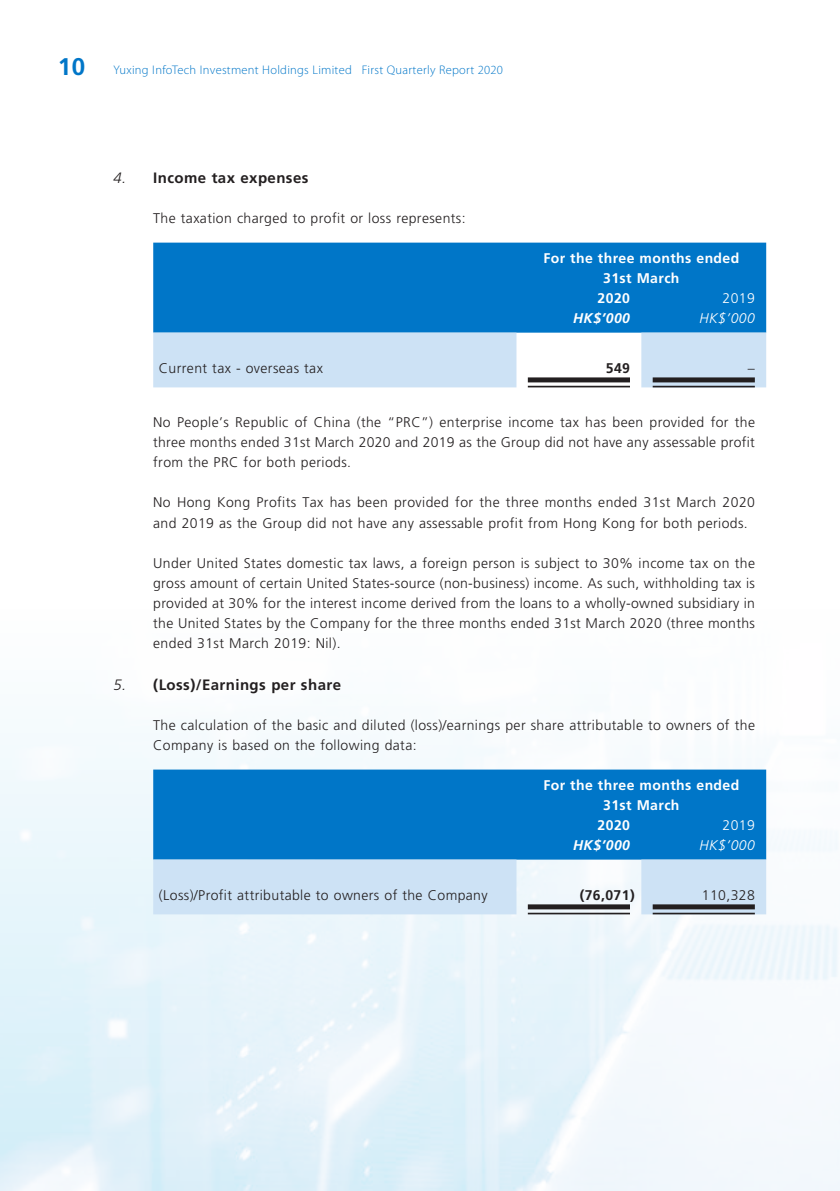
<style>
.page{position:relative;width:840px;height:1191px;background:#fff}
.page>*{position:absolute;margin:0;border:0;box-sizing:border-box;transform-origin:0 0}
.t1{font:700 15px "Frutiger LT Std";letter-spacing:.03em;color:#231f20}
.t2{font:300 14px/20px "Frutiger LT Std";letter-spacing:.03em;color:#231f20;text-align:justify}
.t3{font:700 14px "Frutiger LT Std";letter-spacing:.03em;color:#fff}
.t4{font:italic 700 14px "Frutiger LT Std";letter-spacing:.03em;color:#fff}
.t5{font:italic 300 14px "Frutiger LT Std";letter-spacing:.03em;color:#fff}
.t6{font:700 14px "Frutiger LT Std";letter-spacing:.03em;color:#231f20}
.t7{font:300 14px "Frutiger LT Std";letter-spacing:.03em;color:#fff}
.t8{font:300 12.4px "Myriad Pro";letter-spacing:.02em;color:#0076c8}
.s1{font-family:"Frutiger LT Std";font-weight:700;font-size:24px}
.s2{font-weight:300;font-style:italic}
</style>
<div class="page">
<img style="left:0;top:733px;width:839px;height:458px">
<div style="left:153px;top:243px;width:612px;height:90px;background:#0076c8"></div>
<svg style="left:153px;top:333px;width:612px;height:54px"></svg>
<div style="left:527px;top:377px;width:102px;height:5px;background:#231f20"></div>
<hr style="left:527px;top:386px;width:102px;height:1px;background:#231f20">
<div style="left:652px;top:377px;width:102px;height:5px;background:#231f20"></div>
<hr style="left:652px;top:386px;width:102px;height:1px;background:#231f20">
<div style="left:153px;top:769px;width:612px;height:90px;background:#0076c8"></div>
<svg style="left:153px;top:859px;width:612px;height:55px"></svg>
<div style="left:527px;top:904px;width:102px;height:5px;background:#231f20"></div>
<hr style="left:527px;top:912px;width:102px;height:2px;background:#231f20">
<div style="left:652px;top:904px;width:102px;height:5px;background:#231f20"></div>
<hr style="left:652px;top:912px;width:102px;height:2px;background:#231f20">
<p class="t8" style="left:58px;top:63px;width:446px"><span class="s1">10</span> Yuxing InfoTech Investment Holdings Limited First Quarterly Report 2020</p>
<p class="t1" style="left:113px;top:169px;width:196px"><span class="s2">4.</span> Income tax expenses</p>
<p class="t2" style="left:153px;top:208px;width:314px">The taxation charged to profit or loss represents:</p>
<p class="t3" style="left:543px;top:249px;width:197px">For the three months ended</p>
<p class="t3" style="left:603px;top:269px;width:78px">31st March</p>
<p class="t3" style="left:597px;top:289px;width:34px">2020</p>
<p class="t7" style="left:722px;top:290px;width:34px">2019</p>
<p class="t4" style="left:572px;top:309px;width:58px">HK$’000</p>
<p class="t5" style="left:699px;top:310px;width:57px">HK$’000</p>
<p class="t2" style="left:159px;top:358px;width:165px">Current tax - overseas tax</p>
<p class="t6" style="left:605px;top:359px;width:26px">549</p>
<p class="t2" style="left:747px;top:358px;width:8px">–</p>
<p class="t2" style="left:153px;top:413px;width:603px">No People’s Republic of China (the “PRC”) enterprise income tax has been provided for the three months ended 31st March 2020 and 2019 as the Group did not have any assessable profit from the PRC for both periods.</p>
<p class="t2" style="left:153px;top:493px;width:603px">No Hong Kong Profits Tax has been provided for the three months ended 31st March 2020 and 2019 as the Group did not have any assessable profit from Hong Kong for both periods.</p>
<p class="t2" style="left:153px;top:553px;width:603px">Under United States domestic tax laws, a foreign person is subject to 30% income tax on the gross amount of certain United States-source (non-business) income. As such, withholding tax is provided at 30% for the interest income derived from the loans to a wholly-owned subsidiary in the United States by the Company for the three months ended 31st March 2020 (three months ended 31st March 2019: Nil).</p>
<p class="t1" style="left:113px;top:675px;width:229px"><span class="s2">5.</span> (Loss)/Earnings per share</p>
<p class="t2" style="left:153px;top:715px;width:603px">The calculation of the basic and diluted (loss)/earnings per share attributable to owners of the<br>Company is based on the following data:</p>
<p class="t3" style="left:543px;top:776px;width:197px">For the three months ended</p>
<p class="t3" style="left:603px;top:796px;width:78px">31st March</p>
<p class="t3" style="left:597px;top:816px;width:34px">2020</p>
<p class="t7" style="left:722px;top:817px;width:34px">2019</p>
<p class="t4" style="left:572px;top:836px;width:58px">HK$’000</p>
<p class="t5" style="left:699px;top:836px;width:57px">HK$’000</p>
<p class="t2" style="left:159px;top:885px;width:330px">(Loss)/Profit attributable to owners of the Company</p>
<p class="t6" style="left:579px;top:886px;width:56px">(76,071)</p>
<p class="t2" style="left:701px;top:885px;width:54px">110,328</p>
</div>
